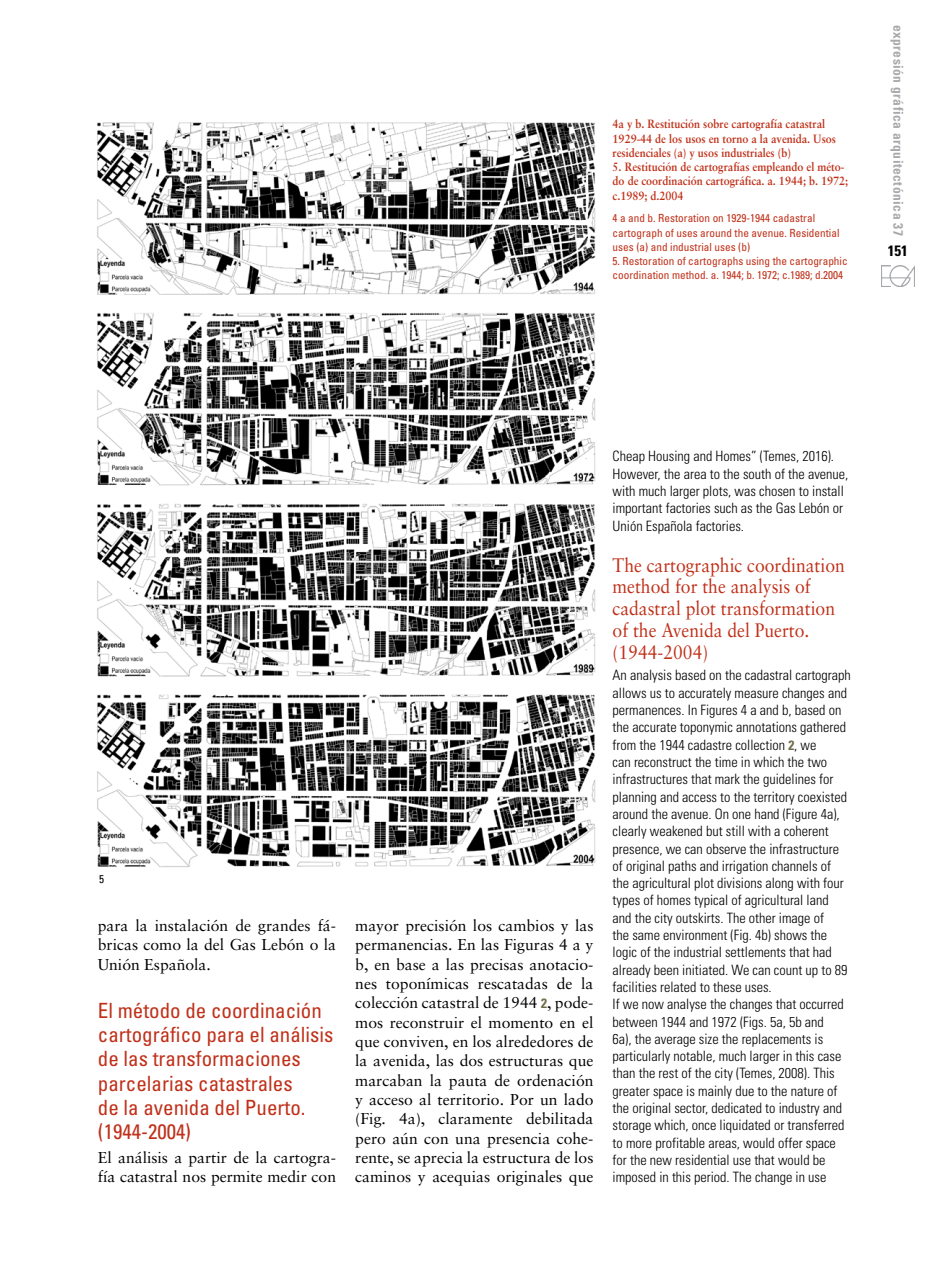
<style>
.page{position:relative;width:936px;height:1276px;background:#fff}
.page>*{position:absolute;margin:0;border:0;box-sizing:border-box;transform-origin:0 0}
.t1{font:condensed 21px/24.3px "Univers";color:#c03019}
.t2{font:19.5px/21.8px "Sabon";color:#c03019;scale:.9 1}
.t3{font:15.75px/19.4px "Sabon";color:#000;text-align:justify}
.t4{font:700 condensed 15px "Univers";color:#000}
.t5{font:300 condensed 14.25px/17.2px "Univers";color:#000}
.t6{font:700 condensed 13.5px "Univers";letter-spacing:.035em;color:#a7a9ac}
.t7{font:700 12px/14.2px "Sabon";color:#c03019;scale:.9 1}
.t8{font:condensed 11.25px/14.2px "Univers";color:#c03019}
.t9{font:condensed 11.25px "Univers";color:#000}
.s1{font-family:"Univers";font-weight:700;font-stretch:condensed;font-size:13.5px;color:#6e6b4a}
.s2{font-weight:700;font-size:13.5px;color:#6e6b4a}
</style>
<div class="page">
<img style="left:881px;top:265px;width:33px;height:21px">
<img style="left:97px;top:122px;width:499px;height:745px">
<p class="t7" style="left:612px;top:117px;width:250px">4a y b. Restitución sobre cartografía catastral<br>1929-44 de los usos en torno a la avenida. Usos residenciales (a) y usos industriales (b)</p>
<p class="t7" style="left:612px;top:159px;width:263px">5. Restitución de cartografías empleando el méto&shy;do de coordinación cartográfica. a. 1944; b. 1972; c.1989; d.2004</p>
<p class="t8" style="left:612px;top:211px;width:228px">4 a and b. Restoration on 1929-1944 cadastral cartograph of uses around the avenue. Residential uses (a) and industrial uses (b)</p>
<p class="t8" style="left:612px;top:254px;width:236px">5. Restoration of cartographs using the cartographic coordination method. a. 1944; b. 1972; c.1989; d.2004</p>
<p class="t6" style="left:906px;top:25px;width:213px;rotate:90deg">expresión gráfica arquitectónica 37</p>
<p class="t4" style="left:887px;top:242px;width:21px">151</p>
<p class="t9" style="left:99px;top:872px;width:6px">5</p>
<p class="t3" style="left:98px;top:915px;width:240px">para la instalación de grandes fá&shy;bricas como la del Gas Lebón o la Unión Española.</p>
<h1 class="t1" style="left:98px;top:997px;width:237px">El método de coordinación cartográfico para el análisis de las transformaciones parcelarias catastrales<br>de la avenida del Puerto. (1944-2004)</h1>
<p class="t3" style="left:98px;top:1147px;width:240px">El análisis a partir de la cartogra&shy;fía catastral nos permite medir con</p>
<p class="t3" style="left:355px;top:915px;width:240px">mayor precisión los cambios y las permanencias. En las Figuras 4 a y b, en base a las precisas anotacio&shy;nes toponímicas rescatadas de la colección catastral de 1944 <span class="s1">2</span>, pode&shy;mos reconstruir el momento en el que conviven, en los alrededores de la avenida, las dos estructuras que marcaban la pauta de ordenación y acceso al territorio. Por un lado (Fig. 4a), claramente debilitada pero aún con una presencia cohe&shy;rente, se aprecia la estructura de los caminos y acequias originales que</p>
<p class="t5" style="left:612px;top:448px;width:237px">Cheap Housing and Homes” (Temes, 2016).<br>However, the area to the south of the avenue, with much larger plots, was chosen to install important factories such as the Gas Lebón or Unión Española factories.</p>
<h2 class="t2" style="left:612px;top:554px;width:259px">The cartographic coordination method for the analysis of cadastral plot transformation of the Avenida del Puerto. (1944-2004)</h2>
<p class="t5" style="left:612px;top:667px;width:240px">An analysis based on the cadastral cartograph allows us to accurately measure changes and permanences. In Figures 4 a and b, based on the accurate toponymic annotations gathered from the 1944 cadastre collection <span class="s2">2</span>, we<br>can reconstruct the time in which the two infrastructures that mark the guidelines for planning and access to the territory coexisted around the avenue. On one hand (Figure 4a), clearly weakened but still with a coherent presence, we can observe the infrastructure of original paths and irrigation channels of the agricultural plot divisions along with four types of homes typical of agricultural land and the city outskirts. The other image of<br>the same environment (Fig. 4b) shows the logic of the industrial settlements that had already been initiated. We can count up to 89 facilities related to these uses.<br>If we now analyse the changes that occurred between 1944 and 1972 (Figs. 5a, 5b and<br>6a), the average size the replacements is particularly notable, much larger in this case than the rest of the city (Temes, 2008). This greater space is mainly due to the nature of the original sector, dedicated to industry and storage which, once liquidated or transferred to more profitable areas, would offer space for the new residential use that would be imposed in this period. The change in use</p>
</div>
